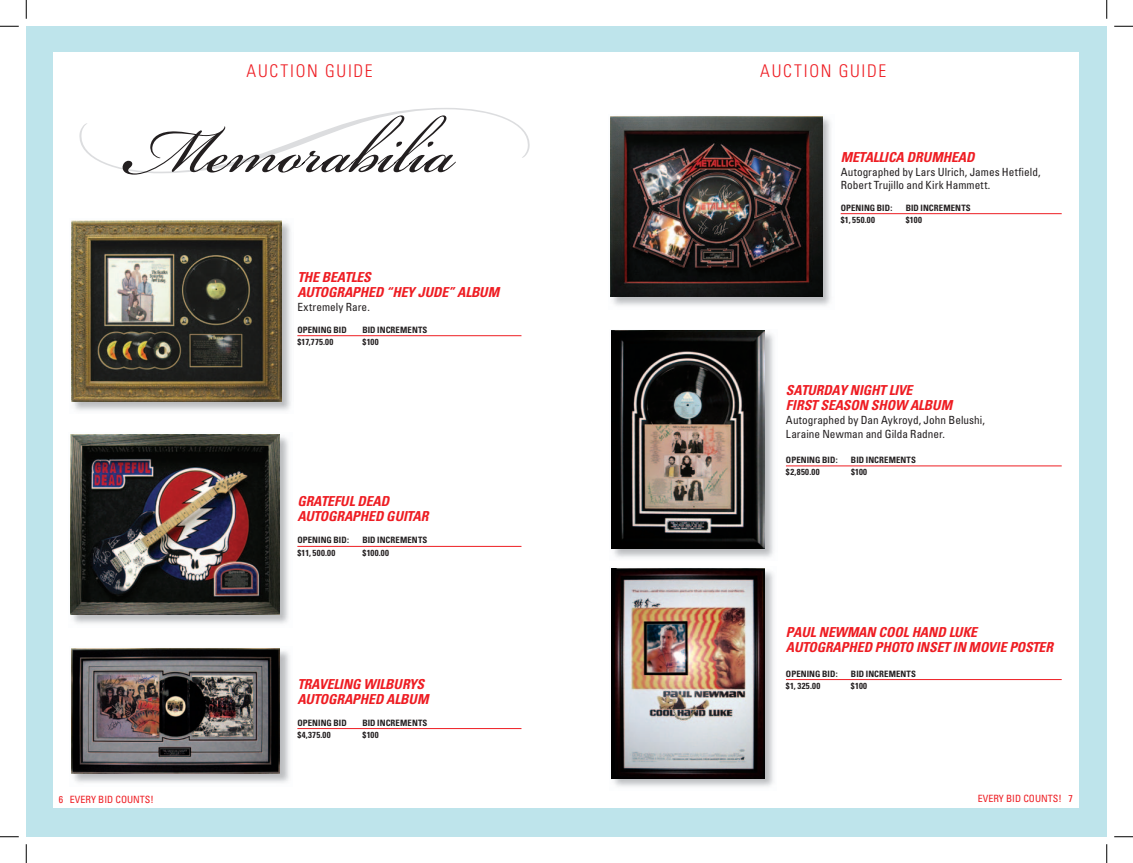
<style>
.page{position:relative;width:1133px;height:863px;background:#fff}
.page>*{position:absolute;margin:0;border:0;box-sizing:border-box;transform-origin:0 0}
.t1{font:300 condensed 17.5px "Univers";letter-spacing:.095em;color:#ee1d23}
.t2{font:italic 700 condensed 13.75px/15px "Univers";letter-spacing:-.01em;color:#ee1d23}
.t3{font:condensed 11.25px/13.8px "Univers";letter-spacing:.005em;color:#231f20}
.t4{font:condensed 10px "Univers";color:#ee1d23}
.t5{font:700 condensed 8.75px "Univers";letter-spacing:.01em;color:#231f20}
</style>
<div class="page">
<div style="left:26px;top:26px;width:540px;height:810px;background:#bee4eb"></div>
<div style="left:53px;top:53px;width:513px;height:754px;background:#fff"></div>
<svg style="left:566px;top:26px;width:540px;height:810px;background:#c3e6ec"></svg>
<div style="left:566px;top:53px;width:512px;height:754px;background:#fff"></div>
<img style="left:71px;top:220px;width:220px;height:191px">
<img style="left:71px;top:220px;width:210px;height:181px">
<hr style="left:297px;top:335px;width:224px;height:1px;background:#ee1d23">
<img style="left:71px;top:650px;width:219px;height:133px">
<img style="left:71px;top:648px;width:209px;height:125px">
<img style="left:610px;top:116px;width:221px;height:190px">
<img style="left:611px;top:116px;width:211px;height:180px">
<hr style="left:297px;top:728px;width:224px;height:1px;background:#ee1d23">
<img style="left:70px;top:434px;width:219px;height:190px">
<img style="left:70px;top:434px;width:209px;height:180px">
<hr style="left:840px;top:213px;width:221px;height:1px;background:#ee1d23">
<hr style="left:297px;top:546px;width:224px;height:1px;background:#ee1d23">
<img style="left:611px;top:330px;width:163px;height:228px">
<img style="left:611px;top:331px;width:153px;height:217px">
<hr style="left:786px;top:465px;width:275px;height:1px;background:#ee1d23">
<hr style="left:786px;top:679px;width:275px;height:1px;background:#ee1d23">
<img style="left:611px;top:568px;width:163px;height:219px">
<img style="left:611px;top:569px;width:153px;height:209px">
<svg style="left:79px;top:108px;width:451px;height:67px"></svg>
<svg style="left:0;top:25px;width:19px;height:2px"></svg>
<svg style="left:1114px;top:25px;width:18px;height:2px"></svg>
<svg style="left:0;top:836px;width:19px;height:1px"></svg>
<svg style="left:1114px;top:836px;width:18px;height:1px"></svg>
<svg style="left:25px;top:0;width:2px;height:19px"></svg>
<svg style="left:25px;top:844px;width:2px;height:18px"></svg>
<svg style="left:1106px;top:0;width:1px;height:19px"></svg>
<svg style="left:1106px;top:844px;width:1px;height:18px"></svg>
<h1 class="t1" style="left:247px;top:61px;width:128px">AUCTION GUIDE</h1>
<h2 class="t2" style="left:297px;top:270px;width:203px">THE BEATLES<br>AUTOGRAPHED “HEY JUDE” ALBUM</h2>
<p class="t3" style="left:297px;top:300px;width:74px">Extremely Rare.</p>
<p class="t5" style="left:297px;top:324px;width:51px">OPENING BID</p>
<p class="t5" style="left:362px;top:324px;width:67px">BID INCREMENTS</p>
<p class="t5" style="left:297px;top:337px;width:38px">$17,775.00</p>
<p class="t5" style="left:362px;top:337px;width:18px">$100</p>
<h2 class="t2" style="left:297px;top:494px;width:133px">GRATEFUL DEAD<br>AUTOGRAPHED GUITAR</h2>
<p class="t5" style="left:297px;top:535px;width:53px">OPENING BID:</p>
<p class="t5" style="left:362px;top:535px;width:67px">BID INCREMENTS</p>
<p class="t5" style="left:297px;top:547px;width:39px">$11, 500.00</p>
<p class="t5" style="left:362px;top:547px;width:28px">$100.00</p>
<h2 class="t2" style="left:297px;top:676px;width:133px">TRAVELING WILBURYS<br>AUTOGRAPHED ALBUM</h2>
<p class="t5" style="left:297px;top:717px;width:51px">OPENING BID</p>
<p class="t5" style="left:362px;top:717px;width:67px">BID INCREMENTS</p>
<p class="t5" style="left:297px;top:729px;width:35px">$4,375.00</p>
<p class="t5" style="left:362px;top:729px;width:18px">$100</p>
<h1 class="t1" style="left:760px;top:61px;width:127px">AUCTION GUIDE</h1>
<h2 class="t2" style="left:840px;top:149px;width:135px">METALLICA DRUMHEAD</h2>
<p class="t3" style="left:840px;top:165px;width:201px">Autographed by Lars Ulrich, James Hetfield,<br>Robert Trujillo and Kirk Hammett.</p>
<p class="t5" style="left:840px;top:202px;width:53px">OPENING BID:</p>
<p class="t5" style="left:905px;top:202px;width:67px">BID INCREMENTS</p>
<p class="t5" style="left:840px;top:215px;width:36px">$1, 550.00</p>
<p class="t5" style="left:905px;top:215px;width:18px">$100</p>
<h2 class="t2" style="left:786px;top:383px;width:168px">SATURDAY NIGHT LIVE<br>FIRST SEASON SHOW ALBUM</h2>
<p class="t3" style="left:786px;top:413px;width:201px">Autographed by Dan Aykroyd, John Belushi,<br>Laraine Newman and Gilda Radner.</p>
<p class="t5" style="left:786px;top:454px;width:53px">OPENING BID:</p>
<p class="t5" style="left:851px;top:454px;width:67px">BID INCREMENTS</p>
<p class="t5" style="left:786px;top:467px;width:35px">$2,850.00</p>
<p class="t5" style="left:851px;top:467px;width:18px">$100</p>
<h2 class="t2" style="left:786px;top:624px;width:268px">PAUL NEWMAN COOL HAND LUKE<br>AUTOGRAPHED PHOTO INSET IN MOVIE POSTER</h2>
<p class="t5" style="left:786px;top:668px;width:53px">OPENING BID:</p>
<p class="t5" style="left:851px;top:668px;width:67px">BID INCREMENTS</p>
<p class="t5" style="left:786px;top:680px;width:36px">$1, 325.00</p>
<p class="t5" style="left:851px;top:680px;width:18px">$100</p>
<p class="t4" style="left:59px;top:792px;width:96px">6 EVERY BID COUNTS!</p>
<p class="t4" style="left:977px;top:792px;width:96px">EVERY BID COUNTS! 7</p>
</div>
